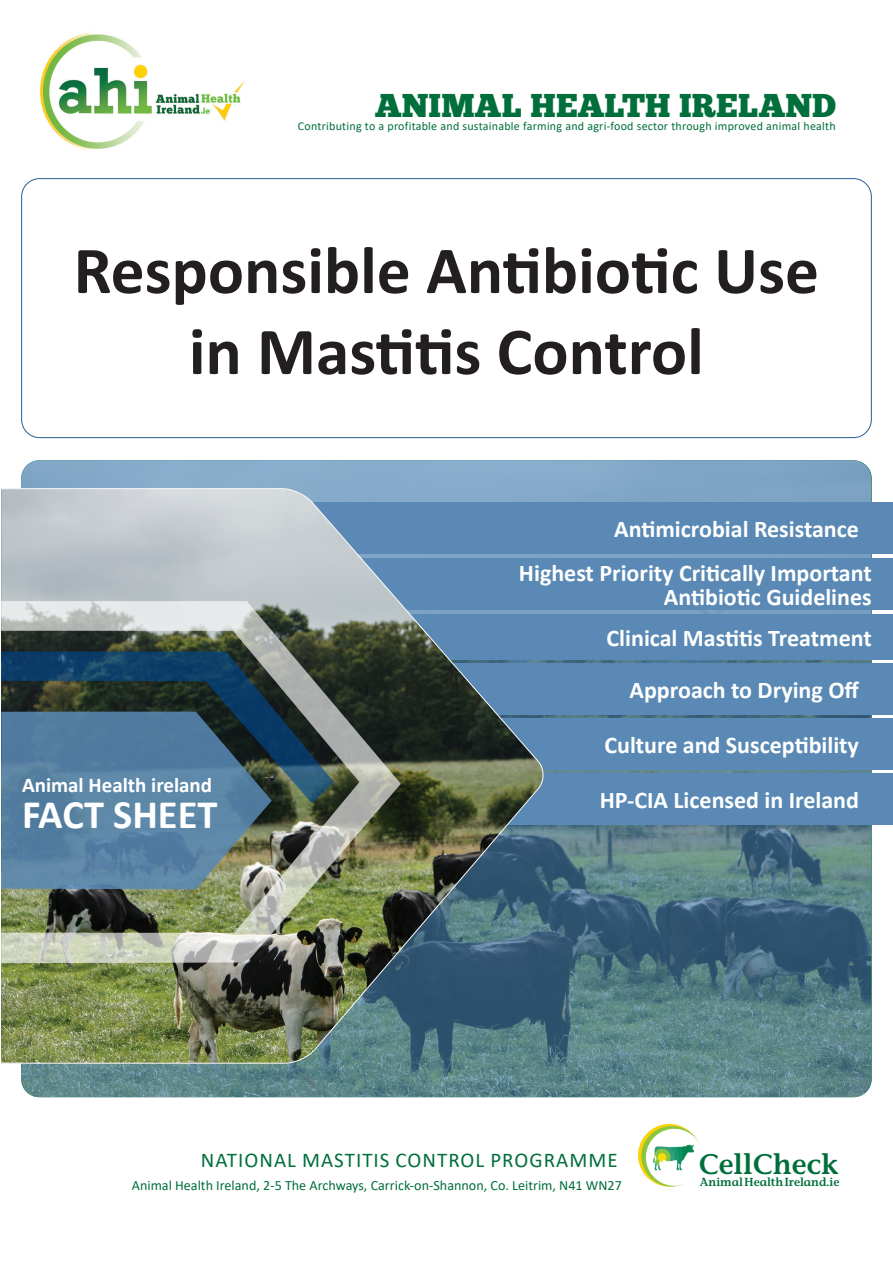
<style>
.page{position:relative;width:893px;height:1263px;background:#fff}
.page>*{position:absolute;margin:0;border:0;box-sizing:border-box;transform-origin:0 0}
.t1{font:700 67.5px/81px "Calibri";color:#231f20;text-align:center}
.t2{font:700 40.5px "Calibri";color:#fff}
.t3{font:33px "Chunk Five";color:#006f3c}
.t4{font:600 28.35px "Stone Informal Std";color:#006f3c}
.t5{font:700 24px/51.8px "Calibri";color:#fff;text-align:center}
.t6{font:21px "Calibri";letter-spacing:.05em;color:#006f3c}
.t7{font:700 21px "Calibri";color:#fff}
.t8{font:14.1px "Calibri";color:#006f3c}
.t9{font:12px "Calibri";letter-spacing:.02em;color:#006f3c}
.t10{font:600 11.7px "Stone Informal Std";letter-spacing:-.005em;color:#006f3c}
</style>
<div class="page">
<img style="left:21px;top:460px;width:850px;height:637px">
<div style="left:281px;top:502px;width:612px;height:52px;background:#5989b4"></div>
<div style="left:390px;top:614px;width:503px;height:46px;background:#5989b4"></div>
<div style="left:385px;top:663px;width:508px;height:51px;background:#5989b4"></div>
<div style="left:381px;top:719px;width:512px;height:51px;background:#5989b4"></div>
<div style="left:385px;top:774px;width:508px;height:51px;background:#5989b4"></div>
<div style="left:295px;top:558px;width:598px;height:51px;background:#5989b4"></div>
<img style="left:39px;top:32px;width:206px;height:118px">
<img style="left:1px;top:488px;width:545px;height:576px">
<img style="left:1px;top:601px;width:400px;height:362px">
<svg style="left:1px;top:651px;width:333px;height:152px"></svg>
<svg style="left:1px;top:711px;width:271px;height:178px;fill:#547ea0"></svg>
<svg style="left:638px;top:1123px;width:63px;height:64px"></svg>
<img style="left:651px;top:1137px;width:44px;height:36px">
<h3 class="t3" style="left:375px;top:86px;width:463px">ANIMAL HEALTH IRELAND</h3>
<p class="t9" style="left:298px;top:118px;width:539px">Contributing to a profitable and sustainable farming and agri-food sector through improved animal health</p>
<h1 class="t1" style="left:74px;top:229px;width:747px">Responsible Antibiotic Use in Mastitis Control</h1>
<p class="t5" style="left:614px;top:503px;width:246px">Antimicrobial Resistance</p>
<p class="t7" style="left:22px;top:770px;width:192px">Animal Health ireland</p>
<h2 class="t2" style="left:22px;top:786px;width:197px">FACT SHEET</h2>
<p class="t5" style="left:519px;top:561px;width:354px;line-height:24px;text-align:right">Highest Priority Critically Important<br>Antibiotic Guidelines</p>
<p class="t5" style="left:607px;top:612px;width:267px">Clinical Mastitis Treatment<br>Approach to Drying Off</p>
<p class="t5" style="left:604px;top:719px;width:256px">Culture and Susceptibility</p>
<p class="t5" style="left:600px;top:774px;width:261px">HP-CIA Licensed in Ireland</p>
<p class="t6" style="left:201px;top:1145px;width:418px">NATIONAL MASTITIS CONTROL PROGRAMME</p>
<p class="t4" style="left:699px;top:1147px;width:142px">CellCheck</p>
<p class="t8" style="left:132px;top:1175px;width:492px">Animal Health Ireland, 2-5 The Archways, Carrick-on-Shannon, Co. Leitrim, N41 WN27</p>
<p class="t10" style="left:700px;top:1175px;width:141px">AnimalHealthIreland.ie</p>
</div>
